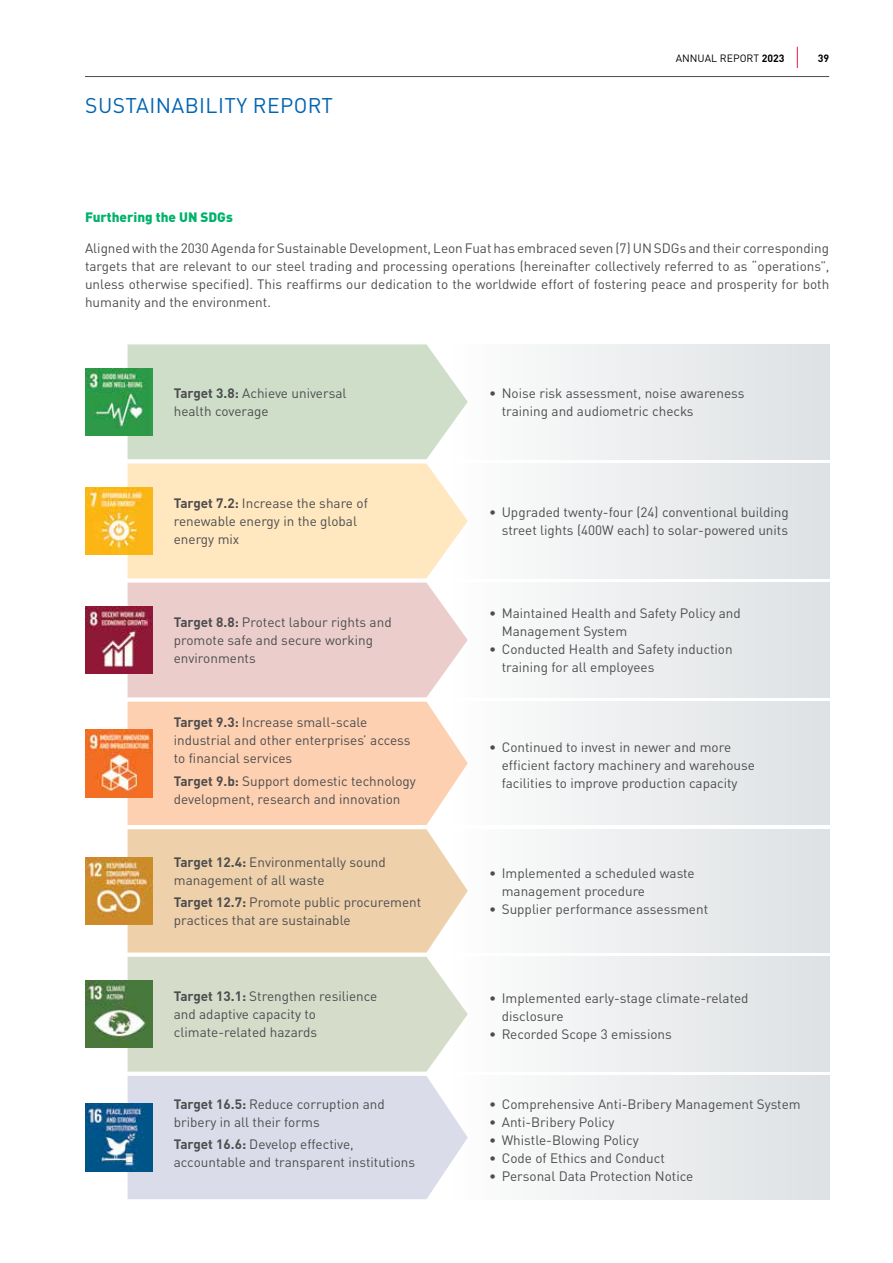
<style>
.page{position:relative;width:893px;height:1263px;background:#fff}
.page>*{position:absolute;margin:0;border:0;box-sizing:border-box;transform-origin:0 0}
.t1{font:21px "DIN Pro";color:#0064b1}
.t2{font:13.5px/18px "DIN Pro";color:#4d4d4f}
.t3{font:900 13.5px "DIN Pro";color:#00b26b}
.t4{font:10.5px "DIN";color:#000}
.t5{font:700 10.5px "DIN";color:#000}
.s1{font-weight:700}
</style>
<div class="page">
<div style="left:446px;top:344px;width:383px;height:115px;background:linear-gradient(to right,#fdfdfd,#dde1e3)"></div>
<div style="left:446px;top:463px;width:383px;height:115px;background:linear-gradient(to right,#fdfdfd,#dde1e3)"></div>
<div style="left:446px;top:583px;width:383px;height:114px;background:linear-gradient(to right,#fdfdfd,#dde1e3)"></div>
<div style="left:446px;top:702px;width:383px;height:123px;background:linear-gradient(to right,#fdfdfd,#dde1e3)"></div>
<div style="left:446px;top:829px;width:383px;height:123px;background:linear-gradient(to right,#fdfdfd,#dde1e3)"></div>
<div style="left:446px;top:957px;width:383px;height:114px;background:linear-gradient(to right,#fdfdfd,#dde1e3)"></div>
<div style="left:446px;top:1076px;width:383px;height:123px;background:linear-gradient(to right,#fdfdfd,#dde1e3)"></div>
<svg style="left:128px;top:344px;width:340px;height:855px;background:#e9dcca"></svg>
<img style="left:85px;top:368px;width:68px;height:68px">
<img style="left:85px;top:487px;width:68px;height:68px">
<img style="left:85px;top:606px;width:68px;height:68px">
<img style="left:85px;top:729px;width:68px;height:68px">
<img style="left:85px;top:857px;width:68px;height:68px">
<img style="left:85px;top:980px;width:68px;height:68px">
<img style="left:85px;top:1104px;width:68px;height:67px">
<svg style="left:797px;top:47px;width:1px;height:21px"></svg>
<hr style="left:85px;top:76px;width:744px;height:1px;background:#4d4d4f">
<p class="t1" style="left:85px;top:89px;width:26px">Sustainability</p>
<p class="t1" style="left:253px;top:89px;width:41px">REport</p>
<p class="t4" style="left:676px;top:51px;width:110px">ANNUAL REPORT <span class="s1">2023</span></p>
<p class="t5" style="left:818px;top:51px;width:13px">39</p>
<p class="t3" style="left:85px;top:206px;width:149px">Furthering the UN SDGs</p>
<p class="t2" style="left:85px;top:238px;width:746px;text-align:justify">Aligned with the 2030 Agenda for Sustainable Development, Leon Fuat has embraced seven (7) UN SDGs and their corresponding targets that are relevant to our steel trading and processing operations (hereinafter collectively referred to as “operations”, unless otherwise specified). This reaffirms our dedication to the worldwide effort of fostering peace and prosperity for both humanity and the environment.</p>
<p class="t2" style="left:174px;top:382px;width:174px"><span class="s1">Target 3.8:</span> Achieve universal health coverage</p>
<p class="t2" style="left:174px;top:492px;width:196px"><span class="s1">Target 7.2:</span> Increase the share of renewable energy in the global energy mix</p>
<p class="t2" style="left:174px;top:612px;width:219px"><span class="s1">Target 8.8:</span> Protect labour rights and promote safe and secure working environments</p>
<p class="t2" style="left:174px;top:712px;width:238px"><span class="s1">Target 9.3:</span> Increase small-scale industrial and other enterprises’ access to financial services</p>
<p class="t2" style="left:174px;top:770px;width:244px"><span class="s1">Target 9.b:</span> Support domestic technology development, research and innovation</p>
<p class="t2" style="left:174px;top:851px;width:214px"><span class="s1">Target 12.4:</span> Environmentally sound management of all waste</p>
<p class="t2" style="left:174px;top:892px;width:249px"><span class="s1">Target 12.7:</span> Promote public procurement practices that are sustainable</p>
<p class="t2" style="left:174px;top:986px;width:205px"><span class="s1">Target 13.1:</span> Strengthen resilience and adaptive capacity to climate-related hazards</p>
<p class="t2" style="left:174px;top:1094px;width:212px"><span class="s1">Target 16.5:</span> Reduce corruption and bribery in all their forms</p>
<p class="t2" style="left:174px;top:1134px;width:243px"><span class="s1">Target 16.6:</span> Develop effective, accountable and transparent institutions</p>
<p class="t2" style="left:502px;top:382px;width:244px;text-indent:-13px">• Noise risk assessment, noise awareness training and audiometric checks</p>
<p class="t2" style="left:489px;top:501px;width:301px;text-align:right">• Upgraded twenty-four (24) conventional building street lights (400W each) to solar-powered units</p>
<p class="t2" style="left:502px;top:602px;width:240px;text-indent:-13px">• Maintained Health and Safety Policy and<br>Management System</p>
<p class="t2" style="left:502px;top:638px;width:232px;text-indent:-13px">• Conducted Health and Safety induction training for all employees</p>
<p class="t2" style="left:502px;top:736px;width:255px;text-indent:-13px">• Continued to invest in newer and more efficient factory machinery and warehouse facilities to improve production capacity</p>
<p class="t2" style="left:502px;top:862px;width:195px;text-indent:-13px">• Implemented a scheduled waste management procedure</p>
<p class="t2" style="left:489px;top:898px;width:221px">• Supplier performance assessment</p>
<p class="t2" style="left:502px;top:988px;width:248px;text-indent:-13px">• Implemented early-stage climate-related disclosure</p>
<p class="t2" style="left:489px;top:1024px;width:184px">• Recorded Scope 3 emissions</p>
<p class="t2" style="left:489px;top:1093px;width:313px">• Comprehensive Anti-Bribery Management System</p>
<p class="t2" style="left:489px;top:1111px;width:127px">• Anti-Bribery Policy</p>
<p class="t2" style="left:489px;top:1129px;width:151px">• Whistle-Blowing Policy</p>
<p class="t2" style="left:489px;top:1147px;width:177px">• Code of Ethics and Conduct</p>
<p class="t2" style="left:489px;top:1165px;width:206px">• Personal Data Protection Notice</p>
</div>
